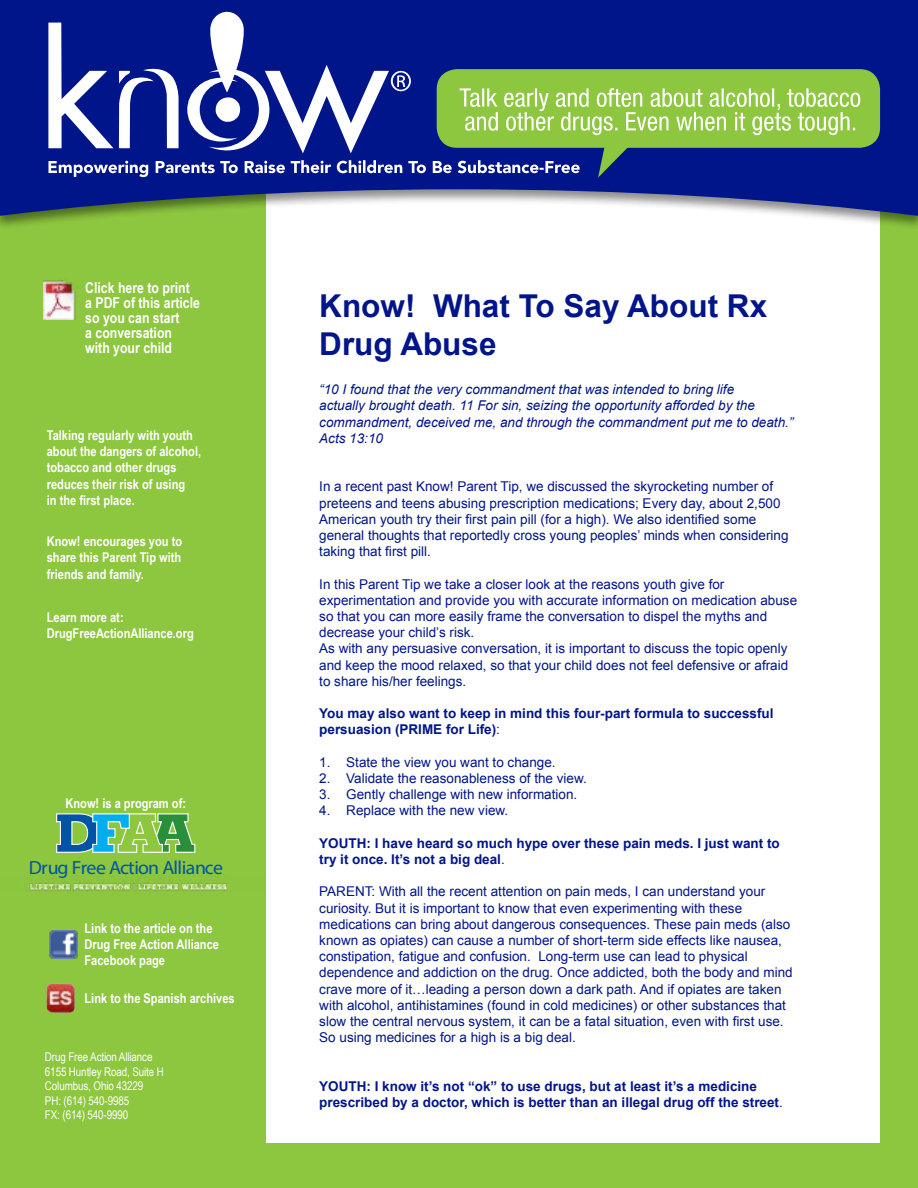
<style>
.page{position:relative;width:918px;height:1188px;background:#fff}
.page>*{position:absolute;margin:0;border:0;box-sizing:border-box;transform-origin:0 0}
.t1{font:700 31.5px/37.8px "Arial";color:#001589}
.t2{font:19.05px "Museo Slab 300";letter-spacing:-.035em;color:#0054a6;scale:1.04 1}
.t3{font:700 15px/15px "Arial Narrow";color:#fff}
.t4{font:13.5px/16.2px "Arial";color:#001589}
.t5{font:700 13.5px/16.2px "Arial Narrow";color:#fff}
.t6{font:700 13.5px/16.2px "Arial";color:#001589}
.t7{font:italic 13.5px/16.2px "Arial";color:#001589}
.t8{font:12px/14.4px "Arial Narrow";letter-spacing:-.01em;color:#fff}
.s1{font-weight:400}
</style>
<div class="page">
<div style="left:258px;top:116px;width:660px;height:1072px;background:#8dc63f"></div>
<div style="left:266px;top:153px;width:614px;height:990px;background:#fff"></div>
<div style="left:0;top:116px;width:262px;height:1072px;background:#8dc63f"></div>
<div style="left:0;top:0;width:918px;height:230px;background:#000;opacity:.45"></div>
<svg style="left:0;top:0;width:918px;height:216px;background:#344695"></svg>
<div style="left:437px;top:69px;width:443px;height:79px;background:#8dc63f;border-radius:20px"></div>
<svg style="left:48px;top:12px;width:812px;height:166px"></svg>
<svg style="left:56px;top:813px;width:140px;height:40px"></svg>
<img style="left:29px;top:875px;width:198px;height:16px">
<img style="left:44px;top:280px;width:32px;height:40px">
<img style="left:46px;top:984px;width:29px;height:29px">
<img style="left:50px;top:931px;width:28px;height:28px">
<p class="t3" style="left:85px;top:280px;width:116px">Click here to print a PDF of this article so you can start<br>a conversation with your child</p>
<p class="t5" style="left:47px;top:427px;width:156px">Talking regularly with youth about the dangers of alcohol, tobacco and other drugs reduces their risk of using<br>in the first place.</p>
<p class="t5" style="left:47px;top:533px;width:137px;text-align:justify">Know! encourages you to share this Parent Tip with friends and family.</p>
<p class="t5" style="left:47px;top:608px;width:149px">Learn more at:<br>DrugFreeActionAlliance.org</p>
<p class="t5" style="left:65px;top:794px;width:122px">Know! is a program of:</p>
<h2 class="t2" style="left:29px;top:856px;width:188px">Drug Free Action Alliance</h2>
<p class="t5" style="left:85px;top:919px;width:136px">Link to the article on the<br>Drug Free Action Alliance<br>Facebook page</p>
<p class="t5" style="left:85px;top:989px;width:152px">Link to the Spanish archives</p>
<p class="t8" style="left:45px;top:1050px;width:120px">Drug Free Action Alliance<br>6155 Huntley Road, Suite H<br>Columbus, Ohio 43229<br>PH: (614) 540-9985<br>FX: (614) 540-9990</p>
<h1 class="t1" style="left:319px;top:288px;width:449px">Know! What To Say About Rx<br>Drug Abuse</h1>
<p class="t7" style="left:319px;top:382px;width:476px">“10 I found that the very commandment that was intended to bring life<br>actually brought death. 11 For sin, seizing the opportunity afforded by the commandment, deceived me, and through the commandment put me to death.” Acts 13:10</p>
<p class="t4" style="left:319px;top:479px;width:471px">In a recent past Know! Parent Tip, we discussed the skyrocketing number of preteens and teens abusing prescription medications; Every day, about 2,500<br>American youth try their first pain pill (for a high). We also identified some general thoughts that reportedly cross young peoples’ minds when considering taking that first pill.</p>
<p class="t4" style="left:319px;top:576px;width:479px">In this Parent Tip we take a closer look at the reasons youth give for experimentation and provide you with accurate information on medication abuse so that you can more easily frame the conversation to dispel the myths and decrease your child’s risk.<br>As with any persuasive conversation, it is important to discuss the topic openly and keep the mood relaxed, so that your child does not feel defensive or afraid to share his/her feelings.</p>
<p class="t6" style="left:319px;top:706px;width:456px">You may also want to keep in mind this four-part formula to successful persuasion (PRIME for Life)<span class="s1">:</span></p>
<p class="t4" style="left:319px;top:754px;width:238px">1. State the view you want to change.</p>
<p class="t4" style="left:319px;top:770px;width:269px">2. Validate the reasonableness of the view.</p>
<p class="t4" style="left:319px;top:786px;width:260px">3. Gently challenge with new information.</p>
<p class="t4" style="left:319px;top:803px;width:191px">4. Replace with the new view.</p>
<p class="t6" style="left:319px;top:835px;width:462px">YOUTH: I have heard so much hype over these pain meds. I just want to try it once. It’s not a big deal<span class="s1">.</span></p>
<p class="t4" style="left:319px;top:884px;width:475px">PARENT: With all the recent attention on pain meds, I can understand your curiosity. But it is important to know that even experimenting with these medications can bring about dangerous consequences. These pain meds (also known as opiates) can cause a number of short-term side effects like nausea, constipation, fatigue and confusion. Long-term use can lead to physical dependence and addiction on the drug. Once addicted, both the body and mind crave more of it…leading a person down a dark path. And if opiates are taken with alcohol, antihistamines (found in cold medicines) or other substances that slow the central nervous system, it can be a fatal situation, even with first use.<br>So using medicines for a high is a big deal.</p>
<p class="t6" style="left:319px;top:1078px;width:465px">YOUTH: I know it’s not “ok” to use drugs, but at least it’s a medicine prescribed by a doctor, which is better than an illegal drug off the street<span class="s1">.</span></p>
</div>
